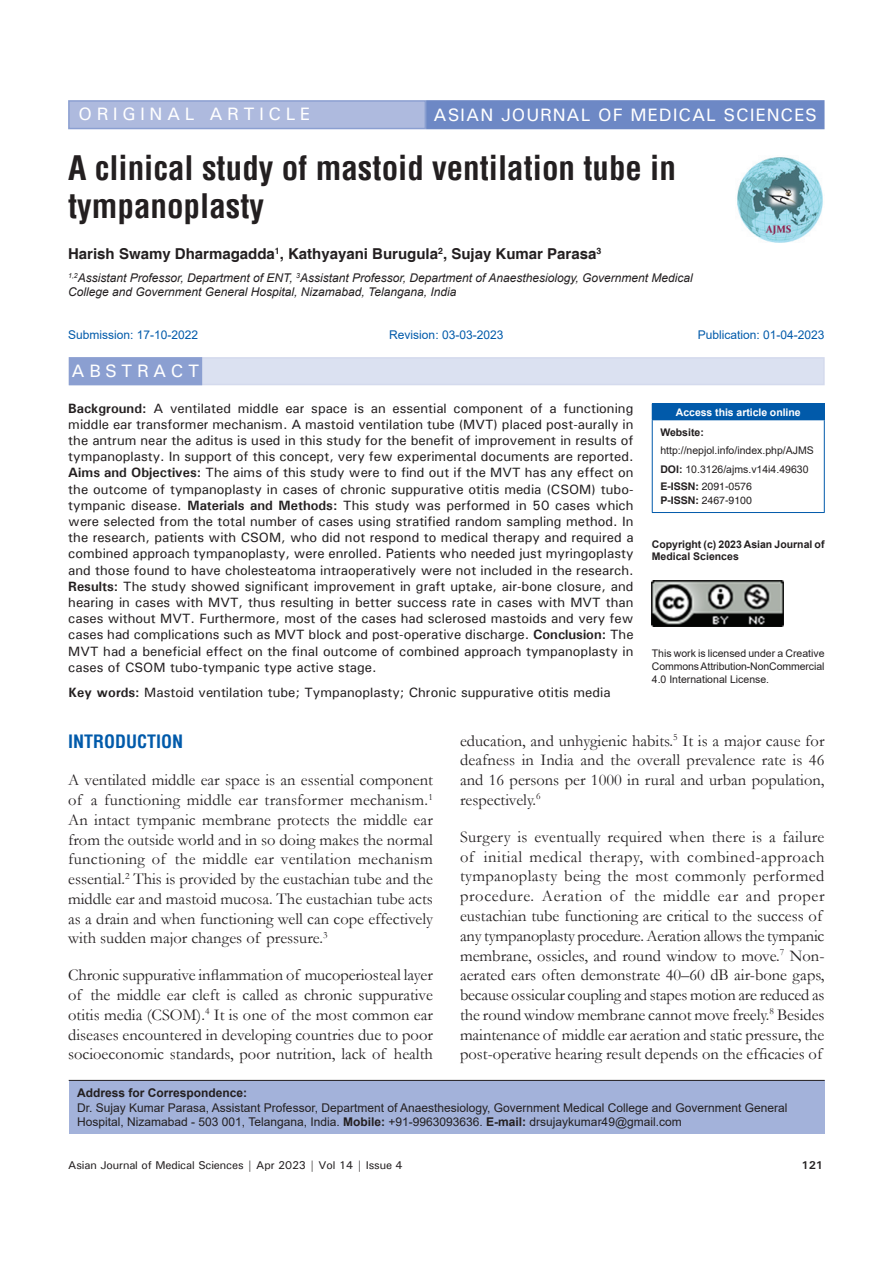
<style>
.page{position:relative;width:893px;height:1263px;background:#fff}
.page>*{position:absolute;margin:0;border:0;box-sizing:border-box;transform-origin:0 0}
.AT{font:700 condensed 33px/37.5px "Helvetica";color:#231f20}
.AH{font:500 18px "Univers";letter-spacing:.05em;color:#fff}
.AH-2{font:500 18px "Univers";letter-spacing:.25em;color:#fff}
.t1{font:700 condensed 18px "Helvetica";color:#015aaa}
.ABSH{font:500 18px "Univers";letter-spacing:.25em;color:#fff}
.TX{font:16.5px/19.8px "Garamond";color:#231f20;text-align:justify}
.AU{font:700 15px "Helvetica";color:#231f20}
.ABS{font:500 13.5px/16.2px "Univers";color:#231f20;text-align:justify}
.KWD{font:500 13.5px "Univers";color:#231f20}
.ADD{font:12px/14.4px "Arial";color:#231f20}
.AFF{font:italic 12px/14.4px "Arial";color:#231f20}
.HIS{font:12px "Arial";color:#015aaa}
.t2{font:500 11.25px "Univers";letter-spacing:-.01em;color:#231f20}
.t3{font:700 11.25px "Univers";color:#231f20}
.License{font:10.5px/12.6px "Arial";letter-spacing:-.01em;color:#231f20;text-align:justify}
.License-2{font:700 10.5px/12.6px "Arial";color:#231f20}
.Web{font:10.5px/18.8px "Arial";color:#231f20}
.ISSN{font:10.5px/14.2px "Helvetica";color:#231f20}
.DOI{font:10.5px "Arial";color:#231f20}
.t4{font:700 10.5px "Arial";letter-spacing:-.005em;color:#fff}
.s1{font-weight:700}
</style>
<div class="page">
<div style="left:69px;top:357px;width:756px;height:28px;background:#dbe1f1"></div>
<div style="left:69px;top:358px;width:132px;height:26px;background:#8b9fd1"></div>
<div style="left:69px;top:357px;width:133px;height:28px;border:2px solid #8b9fd1"></div>
<div style="left:69px;top:1081px;width:756px;height:53px;background:#a3b2da"></div>
<hr style="left:69px;top:1080px;width:756px;height:1px;background:#231f20">
<img style="left:737px;top:157px;width:86px;height:86px">
<div style="left:69px;top:101px;width:356px;height:28px;background:#aebade"></div>
<div style="left:68px;top:100px;width:358px;height:29px;border:2px solid #8b9fd1"></div>
<div style="left:427px;top:101px;width:397px;height:28px;background:#6d88c5"></div>
<div style="left:426px;top:100px;width:398px;height:29px;border:2px solid #6d88c5"></div>
<div style="left:652px;top:404px;width:172px;height:16px;background:#015aaa"></div>
<hr style="left:652px;top:403px;width:173px;height:1px;background:#015aaa">
<svg style="left:824px;top:404px;width:1px;height:15px"></svg>
<hr style="left:652px;top:420px;width:1px;height:92px;background:#015aaa">
<hr style="left:652px;top:419px;width:173px;height:1px;background:#015aaa">
<hr style="left:824px;top:420px;width:1px;height:92px;background:#015aaa">
<hr style="left:652px;top:512px;width:173px;height:1px;background:#015aaa">
<img style="left:652px;top:580px;width:132px;height:47px">
<p class="AH-2" style="left:79px;top:103px;width:233px">ORIGINAL ARTICLE</p>
<p class="AH" style="left:434px;top:103px;width:385px">ASIAN JOURNAL OF MEDICAL SCIENCES</p>
<p class="AT" style="left:68px;top:149px;width:609px">A clinical study of mastoid ventilation tube in tympanoplasty</p>
<p class="AU" style="left:68px;top:245px;width:535px">Harish Swamy Dharmagadda<sup>1</sup>, Kathyayani Burugula<sup>2</sup>, Sujay Kumar Parasa<sup>3</sup></p>
<p class="AFF" style="left:68px;top:271px;width:626px"><sup>1,2</sup>Assistant Professor, Department of ENT, <sup>3</sup>Assistant Professor, Department of Anaesthesiology, Government Medical<br>College and Government General Hospital, Nizamabad, Telangana, India</p>
<p class="HIS" style="left:68px;top:327px;width:132px">Submission: 17-10-2022</p>
<p class="HIS" style="left:389px;top:327px;width:116px">Revision: 03-03-2023</p>
<p class="HIS" style="left:698px;top:327px;width:128px">Publication: 01-04-2023</p>
<p class="ABSH" style="left:72px;top:360px;width:129px">ABSTRACT</p>
<p class="ABS" style="left:68px;top:400px;width:567px"><span class="s1">Background:</span> A ventilated middle ear space is an essential component of a functioning middle ear transformer mechanism. A mastoid ventilation tube (MVT) placed post-aurally in the antrum near the aditus is used in this study for the benefit of improvement in results of tympanoplasty. In support of this concept, very few experimental documents are reported.<br><span class="s1">Aims and Objectives:</span> The aims of this study were to find out if the MVT has any effect on the outcome of tympanoplasty in cases of chronic suppurative otitis media (CSOM) tubo&shy;tympanic disease. <span class="s1">Materials and Methods:</span> This study was performed in 50 cases which were selected from the total number of cases using stratified random sampling method. In the research, patients with CSOM, who did not respond to medical therapy and required a combined approach tympanoplasty, were enrolled. Patients who needed just myringoplasty and those found to have cholesteatoma intraoperatively were not included in the research.<br><span class="s1">Results:</span> The study showed significant improvement in graft uptake, air-bone closure, and hearing in cases with MVT, thus resulting in better success rate in cases with MVT than cases without MVT. Furthermore, most of the cases had sclerosed mastoids and very few cases had complications such as MVT block and post-operative discharge. <span class="s1">Conclusion:</span> The MVT had a beneficial effect on the final outcome of combined approach tympanoplasty in cases of CSOM tubo-tympanic type active stage.</p>
<p class="KWD" style="left:68px;top:683px;width:544px"><span class="s1">Key words:</span> Mastoid ventilation tube; Tympanoplasty; Chronic suppurative otitis media</p>
<p class="t4" style="left:676px;top:404px;width:126px">Access this article online</p>
<p class="Web" style="left:660px;top:422px;width:155px"><span class="s1">Website: </span>http://nepjol.info/index.php/AJMS</p>
<p class="DOI" style="left:660px;top:462px;width:150px"><span class="s1">DOI:</span> 10.3126/ajms.v14i4.49630</p>
<p class="ISSN" style="left:660px;top:480px;width:93px"><span class="s1">E-ISSN:</span> 2091-0576<br><span class="s1">P-ISSN:</span> 2467-9100</p>
<p class="License-2" style="left:652px;top:538px;width:174px">Copyright (c) 2023 Asian Journal of<br>Medical Sciences</p>
<p class="License" style="left:652px;top:647px;width:174px">This work is licensed under a Creative Commons Attribution-NonCommercial 4.0 International License.</p>
<h1 class="t1" style="left:68px;top:730px;width:117px">INTRODUCTION</h1>
<p class="TX" style="left:68px;top:770px;width:366px">A ventilated middle ear space is an essential component of a functioning middle ear transformer mechanism.<sup>1<br></sup>An intact tympanic membrane protects the middle ear from the outside world and in so doing makes the normal functioning of the middle ear ventilation mechanism essential.<sup>2</sup> This is provided by the eustachian tube and the middle ear and mastoid mucosa. The eustachian tube acts as a drain and when functioning well can cope effectively with sudden major changes of pressure.<sup>3</sup></p>
<p class="TX" style="left:68px;top:965px;width:366px">Chronic suppurative inflammation of mucoperiosteal layer of the middle ear cleft is called as chronic suppurative otitis media (CSOM).<sup>4</sup> It is one of the most common ear diseases encountered in developing countries due to poor socioeconomic standards, poor nutrition, lack of health</p>
<p class="TX" style="left:460px;top:730px;width:366px">education, and unhygienic habits.<sup>5</sup> It is a major cause for deafness in India and the overall prevalence rate is 46 and 16 persons per 1000 in rural and urban population, respectively.<sup>6</sup></p>
<p class="TX" style="left:460px;top:826px;width:366px;text-align:left">Surgery is eventually required when there is a failure of initial medical therapy, with combined-approach tympanoplasty being the most commonly performed procedure. Aeration of the middle ear and proper eustachian tube functioning are critical to the success of any tympanoplasty procedure. Aeration allows the tympanic membrane, ossicles, and round window to move.<sup>7</sup> Non&shy;aerated ears often demonstrate 40–60 dB air-bone gaps, because ossicular coupling and stapes motion are reduced as the round window membrane cannot move freely.<sup>8</sup> Besides maintenance of middle ear aeration and static pressure, the post-operative hearing result depends on the efficacies of</p>
<p class="ADD" style="left:77px;top:1086px;width:712px"><span class="s1">Address for Correspondence:<br></span>Dr. Sujay Kumar Parasa, Assistant Professor, Department of Anaesthesiology, Government Medical College and Government General<br>Hospital, Nizamabad - 503 001, Telangana, India. <span class="s1">Mobile:</span> +91-9963093636. <span class="s1">E-mail:</span> drsujaykumar49@gmail.com</p>
<p class="t2" style="left:68px;top:1157px;width:336px">Asian Journal of Medical Sciences | Apr 2023 | Vol 14 | Issue 4</p>
<p class="t3" style="left:802px;top:1158px;width:23px">121</p>
</div>
